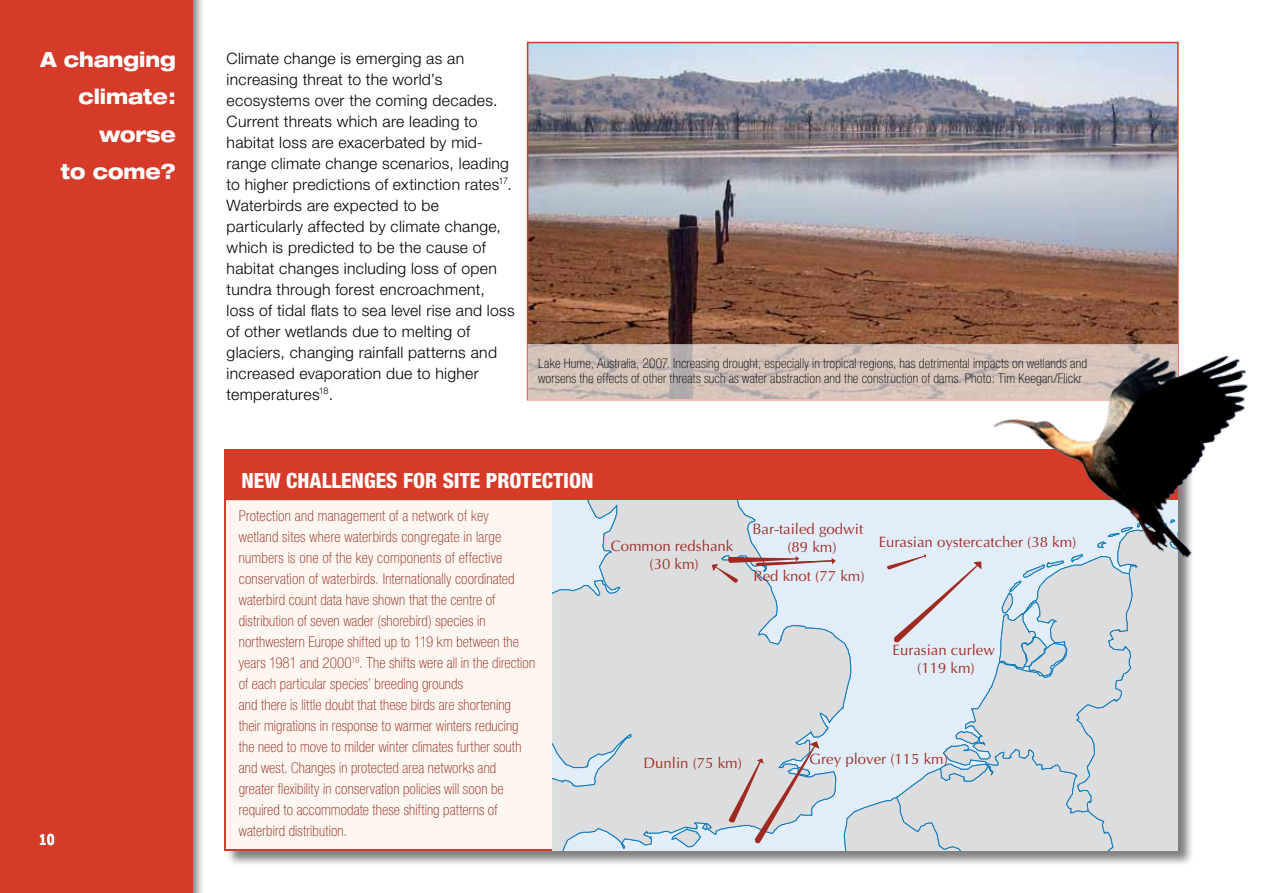
<style>
.page{position:relative;width:1263px;height:893px;background:#fff}
.page>*{position:absolute;margin:0;border:0;box-sizing:border-box;transform-origin:0 0}
.t1{font:800 condensed 21px "Helvetica Neue";color:#fff}
.t2{font:800 expanded 21px/37.5px "Helvetica Neue";letter-spacing:-.005em;color:#fff;text-align:right;scale:.9 1}
.t3{font:300 15.75px/21px "Helvetica Neue";letter-spacing:.02em;color:#000}
.t4{font:100 condensed 15px/21px "Helvetica Neue";letter-spacing:.01em;color:#962515}
.t5{font:15px/18px "Optima";color:#9f2a21;text-align:center}
.t6{font:700 15px "Verdana";color:#fff;scale:.75 1}
.t7{font:100 condensed 13.5px/15px "Helvetica Neue";letter-spacing:.015em;color:#000}
</style>
<div class="page">
<div style="left:0;top:0;width:205px;height:893px;background:#000;opacity:.5"></div>
<div style="left:0;top:0;width:193px;height:893px;background:#d63a29"></div>
<img style="left:530px;top:45px;width:646px;height:299px">
<div style="left:225px;top:449px;width:970px;height:418px;background:#000;opacity:.5"></div>
<div style="left:225px;top:449px;width:953px;height:401px;background:#d63a29"></div>
<div style="left:225px;top:499px;width:952px;height:351px;background:#fdf6f1"></div>
<svg style="left:552px;top:500px;width:626px;height:350px;background:#d9dee4"></svg>
<svg style="left:528px;top:344px;width:650px;height:56px;background:#d1c0b7"></svg>
<img style="left:991px;top:353px;width:257px;height:206px">
<h1 class="t2" style="left:40px;top:40px;width:152px">A changing climate: worse<br>to come?</h1>
<p class="t3" style="left:227px;top:47px;width:290px">Climate change is emerging as an increasing threat to the world’s ecosystems over the coming decades.<br>Current threats which are leading to habitat loss are exacerbated by mid&shy;range climate change scenarios, leading to higher predictions of extinction rates<sup>17</sup>.<br>Waterbirds are expected to be particularly affected by climate change, which is predicted to be the cause of habitat changes including loss of open tundra through forest encroachment, loss of tidal flats to sea level rise and loss of other wetlands due to melting of glaciers, changing rainfall patterns and increased evaporation due to higher temperatures<sup>18</sup>.</p>
<p class="t7" style="left:538px;top:356px;width:550px">Lake Hume, Australia, 2007. Increasing drought, especially in tropical regions, has detrimental impacts on wetlands and worsens the effects of other threats such as water abstraction and the construction of dams. Photo: Tim Keegan/Flickr</p>
<p class="t6" style="left:39px;top:830px;width:23px">10</p>
<h1 class="t1" style="left:242px;top:468px;width:353px">NEW CHALLENGES FOR SITE PROTECTION</h1>
<p class="t4" style="left:239px;top:505px;width:298px">Protection and management of a network of key<br>wetland sites where waterbirds congregate in large numbers is one of the key components of effective conservation of waterbirds. Internationally coordinated waterbird count data have shown that the centre of distribution of seven wader (shorebird) species in northwestern Europe shifted up to 119 km between the years 1981 and 2000<sup>19</sup>. The shifts were all in the direction of each particular species’ breeding grounds<br>and there is little doubt that these birds are shortening their migrations in response to warmer winters reducing the need to move to milder winter climates further south and west. Changes in protected area networks and greater flexibility in conservation policies will soon be required to accommodate these shifting patterns of waterbird distribution.</p>
<p class="t5" style="left:611px;top:537px;width:124px">Common redshank (30 km)</p>
<p class="t5" style="left:752px;top:520px;width:112px">Bar-tailed godwit (89 km)</p>
<p class="t5" style="left:754px;top:567px;width:112px">Red knot (77 km)</p>
<p class="t5" style="left:879px;top:533px;width:199px">Eurasian oystercatcher (38 km)</p>
<p class="t5" style="left:892px;top:641px;width:104px">Eurasian curlew (119 km)</p>
<p class="t5" style="left:643px;top:754px;width:100px">Dunlin (75 km)</p>
<p class="t5" style="left:809px;top:750px;width:140px">Grey plover (115 km)</p>
</div>
